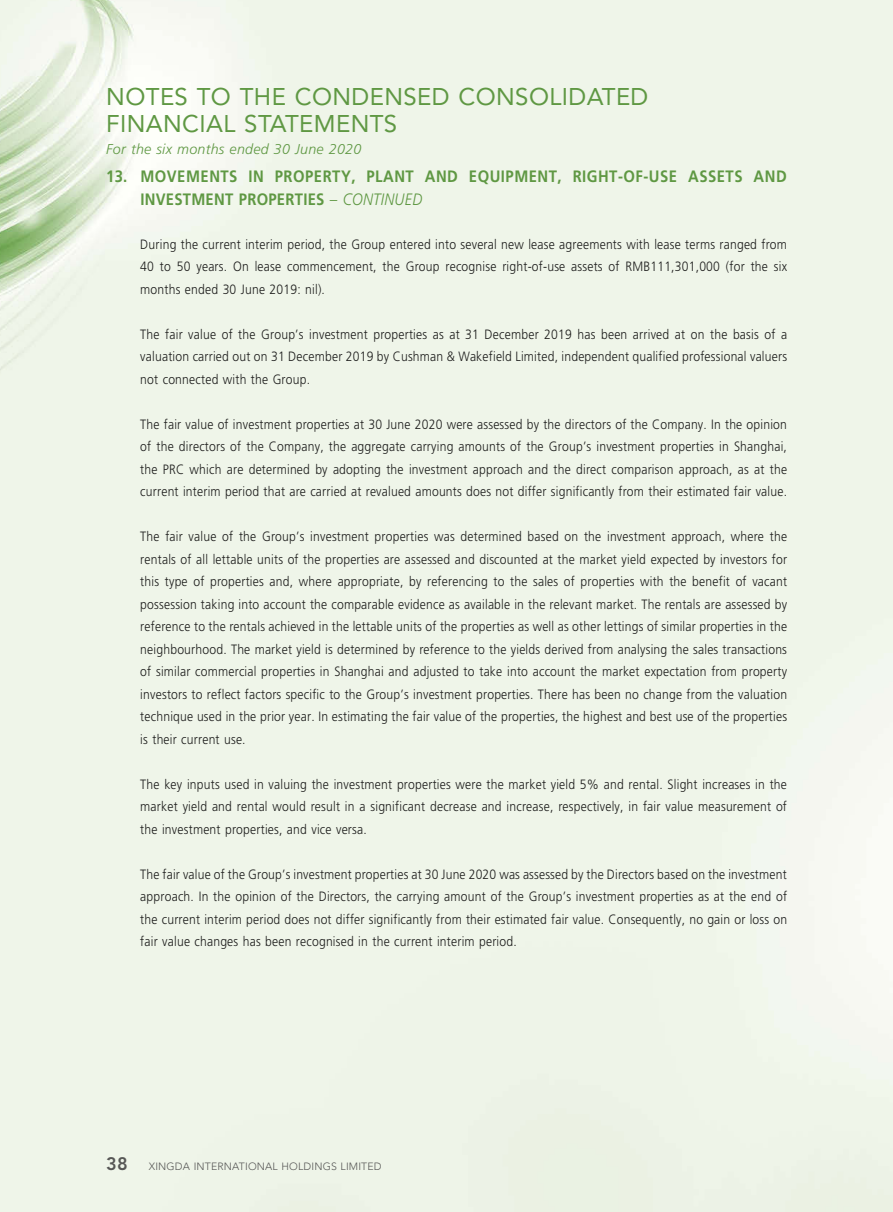
<style>
.page{position:relative;width:893px;height:1212px;background:#eff5e9}
.page>*{position:absolute;margin:0;border:0;box-sizing:border-box;transform-origin:0 0}
.t1{font:24px/27px "Avenir LT Std";letter-spacing:.015em;color:#5f9843}
.t2{font:700 16.5px/22.5px "Frutiger LT Std";letter-spacing:.035em;color:#5f9843;scale:.9 1}
.t3{font:italic 300 14.25px "Frutiger LT Std";letter-spacing:.015em;color:#5f9843}
.t4{font:300 13.5px/22.5px "Frutiger LT Std";letter-spacing:.015em;color:#1c1c1b;text-align:justify;scale:.9 1}
.t5{font:300 10.5px "Avenir LT Std";letter-spacing:.015em;color:#575756}
.s1{font-weight:300;font-style:italic}
.s2{font-weight:800;font-size:18px}
</style>
<div class="page">
<h1 class="t1" style="left:106px;top:83px;width:544px">NOTES TO THE CONDENSED CONSOLIDATED<br>FINANCIAL STATEMENTS</h1>
<p class="t3" style="left:106px;top:141px;width:256px">For the six months ended 30 June 2020</p>
<p class="t2" style="left:140px;top:166px;width:720px;text-indent:-34px">13. MOVEMENTS IN PROPERTY, PLANT AND EQUIPMENT, RIGHT-OF-USE ASSETS AND<br>INVESTMENT PROPERTIES <span class="s1">– CONTINUED</span></p>
<p class="t4" style="left:140px;top:233px;width:720px">During the current interim period, the Group entered into several new lease agreements with lease terms ranged from 40 to 50 years. On lease commencement, the Group recognise right-of-use assets of RMB111,301,000 (for the six months ended 30 June 2019: nil).</p>
<p class="t4" style="left:140px;top:323px;width:720px">The fair value of the Group’s investment properties as at 31 December 2019 has been arrived at on the basis of a valuation carried out on 31 December 2019 by Cushman &amp; Wakefield Limited, independent qualified professional valuers not connected with the Group.</p>
<p class="t4" style="left:140px;top:413px;width:720px">The fair value of investment properties at 30 June 2020 were assessed by the directors of the Company. In the opinion of the directors of the Company, the aggregate carrying amounts of the Group’s investment properties in Shanghai, the PRC which are determined by adopting the investment approach and the direct comparison approach, as at the current interim period that are carried at revalued amounts does not differ significantly from their estimated fair value.</p>
<p class="t4" style="left:140px;top:526px;width:720px">The fair value of the Group’s investment properties was determined based on the investment approach, where the rentals of all lettable units of the properties are assessed and discounted at the market yield expected by investors for this type of properties and, where appropriate, by referencing to the sales of properties with the benefit of vacant possession taking into account the comparable evidence as available in the relevant market. The rentals are assessed by reference to the rentals achieved in the lettable units of the properties as well as other lettings of similar properties in the neighbourhood. The market yield is determined by reference to the yields derived from analysing the sales transactions of similar commercial properties in Shanghai and adjusted to take into account the market expectation from property investors to reflect factors specific to the Group’s investment properties. There has been no change from the valuation technique used in the prior year. In estimating the fair value of the properties, the highest and best use of the properties is their current use.</p>
<p class="t4" style="left:140px;top:773px;width:720px">The key inputs used in valuing the investment properties were the market yield 5% and rental. Slight increases in the market yield and rental would result in a significant decrease and increase, respectively, in fair value measurement of the investment properties, and vice versa.</p>
<p class="t4" style="left:140px;top:863px;width:720px">The fair value of the Group’s investment properties at 30 June 2020 was assessed by the Directors based on the investment approach. In the opinion of the Directors, the carrying amount of the Group’s investment properties as at the end of the current interim period does not differ significantly from their estimated fair value. Consequently, no gain or loss on fair value changes has been recognised in the current interim period.</p>
<p class="t5" style="left:106px;top:1160px;width:277px"><span class="s2">38</span> XINGDA INTERNATIONAL HOLDINGS LIMITED</p>
</div>
